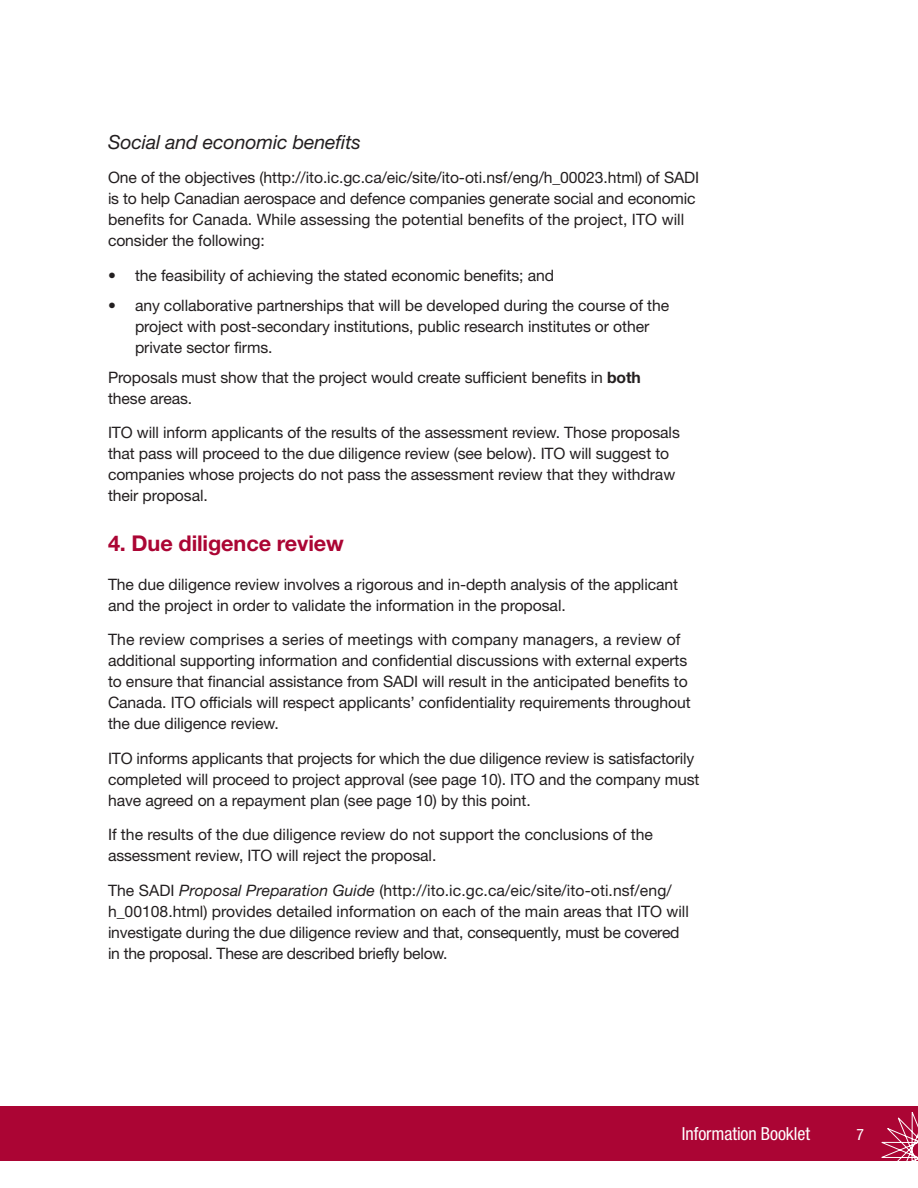
<style>
.page{position:relative;width:918px;height:1188px;background:#fff}
.page>*{position:absolute;margin:0;border:0;box-sizing:border-box;transform-origin:0 0}
.t1{font:700 21.75px "Helvetica Neue";letter-spacing:-.005em;color:#ab0534}
.t2{font:italic 19.5px "Helvetica Neue";letter-spacing:-.005em;color:#231f20}
.t3{font:condensed 18px "Helvetica Neue";letter-spacing:-.005em;color:#fff}
.t4{font:15.75px/21px "Helvetica Neue";letter-spacing:-.005em;color:#231f20}
.t5{font:condensed 15.75px "Helvetica Neue";color:#fff}
.s1{font-weight:700}
.s2{font-style:italic}
</style>
<div class="page">
<div style="left:0;top:1107px;width:918px;height:54px;background:#ab0534"></div>
<svg style="left:882px;top:1112px;width:36px;height:49px"></svg>
<p class="t2" style="left:108px;top:135px;width:254px">Social and economic benefits</p>
<p class="t4" style="left:108px;top:169px;width:593px">One of the objectives (http://ito.ic.gc.ca/eic/site/ito-oti.nsf/eng/h_00023.html) of SADI is to help Canadian aerospace and defence companies generate social and economic benefits for Canada. While assessing the potential benefits of the project, ITO will consider the following:</p>
<p class="t4" style="left:108px;top:266px;width:448px">• the feasibility of achieving the stated economic benefits; and</p>
<p class="t4" style="left:135px;top:296px;width:536px;text-indent:-27px">• any collaborative partnerships that will be developed during the course of the project with post-secondary institutions, public research institutes or other private sector firms.</p>
<p class="t4" style="left:108px;top:368px;width:534px">Proposals must show that the project would create sufficient benefits in <span class="s1">both </span>these areas.</p>
<p class="t4" style="left:108px;top:424px;width:573px">ITO will inform applicants of the results of the assessment review. Those proposals that pass will proceed to the due diligence review (see below). ITO will suggest to companies whose projects do not pass the assessment review that they withdraw their proposal.</p>
<h1 class="t1" style="left:108px;top:535px;width:237px">4. Due diligence review</h1>
<p class="t4" style="left:108px;top:575px;width:572px">The due diligence review involves a rigorous and in-depth analysis of the applicant and the project in order to validate the information in the proposal.</p>
<p class="t4" style="left:108px;top:631px;width:584px">The review comprises a series of meetings with company managers, a review of additional supporting information and confidential discussions with external experts to ensure that financial assistance from SADI will result in the anticipated benefits to Canada. ITO officials will respect applicants’ confidentiality requirements throughout the due diligence review.</p>
<p class="t4" style="left:108px;top:749px;width:593px">ITO informs applicants that projects for which the due diligence review is satisfactorily completed will proceed to project approval (see page 10). ITO and the company must have agreed on a repayment plan (see page 10) by this point.</p>
<p class="t4" style="left:108px;top:826px;width:547px">If the results of the due diligence review do not support the conclusions of the assessment review, ITO will reject the proposal.</p>
<p class="t4" style="left:108px;top:881px;width:582px">The SADI <span class="s2">Proposal Preparation Guide</span> (http://ito.ic.gc.ca/eic/site/ito-oti.nsf/eng/ h_00108.html) provides detailed information on each of the main areas that ITO will investigate during the due diligence review and that, consequently, must be covered in the proposal. These are described briefly below.</p>
<p class="t3" style="left:682px;top:1127px;width:130px">Information Booklet</p>
<p class="t5" style="left:856px;top:1129px;width:9px">7</p>
</div>
